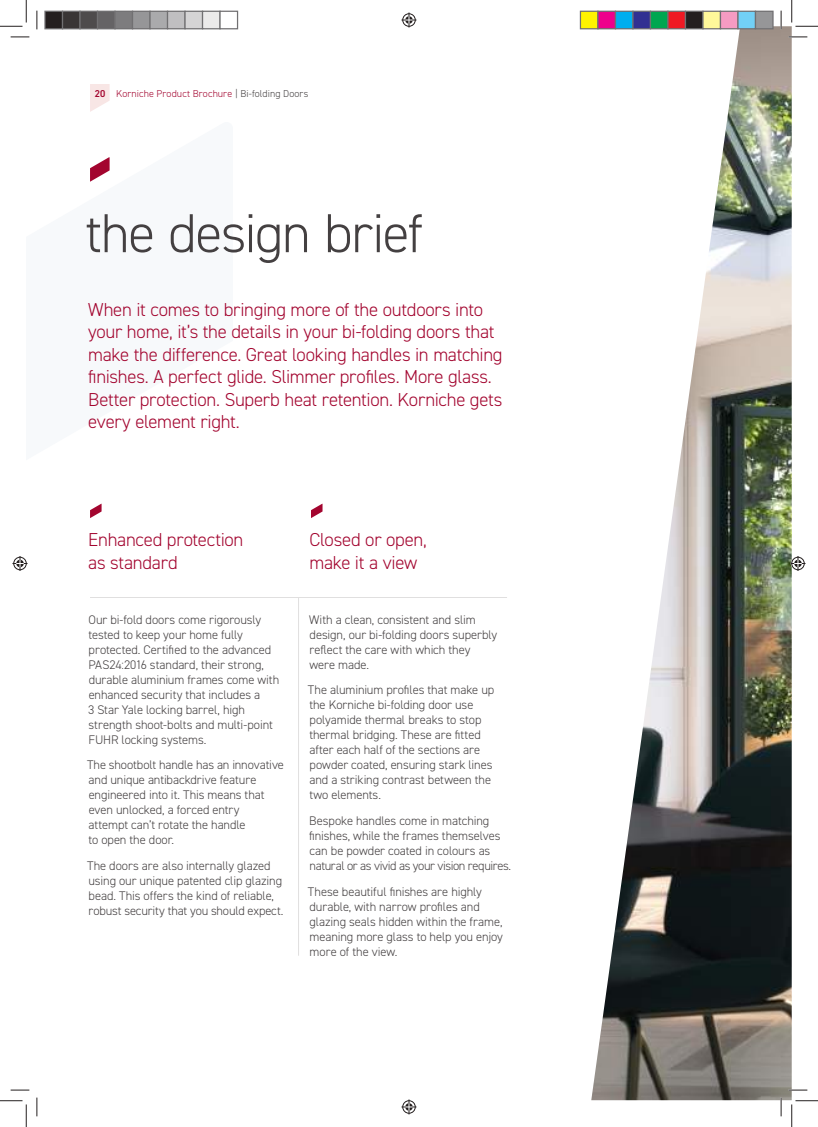
<style>
.page{position:relative;width:818px;height:1127px;background:#fff}
.page>*{position:absolute;margin:0;border:0;box-sizing:border-box;transform-origin:0 0}
.t1{font:300 55px "DIN2014";letter-spacing:-.025em;color:#444041}
.t2{font:300 18.75px/22.5px "DIN2014";letter-spacing:-.015em;color:#a3052f}
.t3{font:300 12.5px/15px "DIN2014";letter-spacing:-.005em;color:#444041}
.t4{font:300 10px "DIN2014";letter-spacing:.01em;color:#a3052f}
.s1{font-weight:600}
.s2{color:#444041}
</style>
<div class="page">
<svg style="left:90px;top:157px;width:20px;height:25px"></svg>
<img style="left:591px;top:26px;width:201px;height:1073px">
<hr style="left:298px;top:597px;width:1px;height:358px;background:#e0dfdf">
<hr style="left:90px;top:597px;width:417px;height:1px;background:#e0dfdf">
<svg style="left:90px;top:503px;width:12px;height:15px"></svg>
<svg style="left:311px;top:504px;width:11px;height:14px"></svg>
<svg style="left:90px;top:84px;width:20px;height:28px"></svg>
<svg style="left:11px;top:36px;width:18px;height:2px"></svg>
<svg style="left:788px;top:36px;width:19px;height:2px"></svg>
<svg style="left:11px;top:1089px;width:18px;height:1px"></svg>
<svg style="left:788px;top:1088px;width:19px;height:2px"></svg>
<svg style="left:36px;top:11px;width:2px;height:18px"></svg>
<svg style="left:36px;top:1097px;width:2px;height:18px"></svg>
<svg style="left:780px;top:11px;width:2px;height:18px"></svg>
<svg style="left:780px;top:1097px;width:2px;height:18px"></svg>
<svg style="left:0;top:0;width:27px;height:27px"></svg>
<svg style="left:0;top:1100px;width:27px;height:26px"></svg>
<svg style="left:791px;top:0;width:27px;height:27px"></svg>
<svg style="left:791px;top:1100px;width:27px;height:26px"></svg>
<svg style="left:401px;top:13px;width:15px;height:15px"></svg>
<svg style="left:401px;top:1099px;width:15px;height:15px"></svg>
<svg style="left:13px;top:556px;width:15px;height:15px"></svg>
<svg style="left:790px;top:556px;width:15px;height:15px"></svg>
<div style="left:45px;top:11px;width:18px;height:18px;background:#241f1f"></div>
<div style="left:44px;top:11px;width:19px;height:18px;border:1px solid #717072"></div>
<div style="left:63px;top:11px;width:17px;height:18px;background:#393535"></div>
<div style="left:62px;top:11px;width:19px;height:18px;border:1px solid #717072"></div>
<div style="left:80px;top:11px;width:18px;height:18px;background:#4e4b4c"></div>
<div style="left:79px;top:11px;width:19px;height:18px;border:1px solid #717072"></div>
<div style="left:98px;top:11px;width:17px;height:18px;background:#656365"></div>
<div style="left:97px;top:11px;width:19px;height:18px;border:1px solid #717072"></div>
<div style="left:115px;top:11px;width:18px;height:18px;background:#7d7c7e"></div>
<div style="left:114px;top:11px;width:19px;height:18px;border:1px solid #717072"></div>
<div style="left:133px;top:11px;width:17px;height:18px;background:#969698"></div>
<div style="left:132px;top:11px;width:19px;height:18px;border:1px solid #717072"></div>
<div style="left:150px;top:11px;width:18px;height:18px;background:#aaaaac"></div>
<div style="left:149px;top:11px;width:19px;height:18px;border:1px solid #717072"></div>
<div style="left:168px;top:11px;width:17px;height:18px;background:#c0bfc1"></div>
<div style="left:167px;top:11px;width:19px;height:18px;border:1px solid #717072"></div>
<div style="left:185px;top:11px;width:18px;height:18px;background:#d5d4d5"></div>
<div style="left:184px;top:11px;width:19px;height:18px;border:1px solid #717072"></div>
<div style="left:203px;top:11px;width:17px;height:18px;background:#ebeaea"></div>
<div style="left:202px;top:11px;width:19px;height:18px;border:1px solid #717072"></div>
<div style="left:219px;top:11px;width:19px;height:18px;border:1px solid #717072"></div>
<div style="left:580px;top:11px;width:18px;height:18px;background:#fff300"></div>
<div style="left:580px;top:11px;width:18px;height:18px;border:1px solid #717072"></div>
<div style="left:598px;top:11px;width:17px;height:18px;background:#ee008c"></div>
<div style="left:597px;top:11px;width:19px;height:18px;border:1px solid #717072"></div>
<div style="left:615px;top:11px;width:18px;height:18px;background:#00aeef"></div>
<div style="left:615px;top:11px;width:18px;height:18px;border:1px solid #717072"></div>
<div style="left:633px;top:11px;width:17px;height:18px;background:#313092"></div>
<div style="left:632px;top:11px;width:19px;height:18px;border:1px solid #717072"></div>
<div style="left:650px;top:11px;width:18px;height:18px;background:#00a650"></div>
<div style="left:650px;top:11px;width:18px;height:18px;border:1px solid #717072"></div>
<div style="left:668px;top:11px;width:17px;height:18px;background:#ef1923"></div>
<div style="left:667px;top:11px;width:19px;height:18px;border:1px solid #717072"></div>
<div style="left:685px;top:11px;width:18px;height:18px;background:#241f1f"></div>
<div style="left:685px;top:11px;width:18px;height:18px;border:1px solid #717072"></div>
<div style="left:703px;top:11px;width:17px;height:18px;background:#fff89a"></div>
<div style="left:702px;top:11px;width:19px;height:18px;border:1px solid #717072"></div>
<div style="left:720px;top:11px;width:18px;height:18px;background:#f69bc2"></div>
<div style="left:720px;top:11px;width:18px;height:18px;border:1px solid #717072"></div>
<div style="left:738px;top:11px;width:17px;height:18px;background:#72d0f6"></div>
<div style="left:737px;top:11px;width:19px;height:18px;border:1px solid #717072"></div>
<div style="left:755px;top:11px;width:18px;height:18px;background:#969698"></div>
<div style="left:755px;top:11px;width:18px;height:18px;border:1px solid #717072"></div>
<p class="t4" style="left:95px;top:87px;width:215px"><span class="s1">20</span> Korniche Product Brochure <span class="s2">| Bi-folding Doors</span></p>
<h1 class="t1" style="left:85px;top:200px;width:340px">the design brief</h1>
<p class="t2" style="left:88px;top:298px;width:416px">When it comes to bringing more of the outdoors into your home, it’s the details in your bi-folding doors that make the difference. Great looking handles in matching finishes. A perfect glide. Slimmer profiles. More glass.<br>Better protection. Superb heat retention. Korniche gets every element right.</p>
<h2 class="t2" style="left:88px;top:528px;width:157px">Enhanced protection as standard</h2>
<h2 class="t2" style="left:309px;top:528px;width:119px">Closed or open, make it a view</h2>
<p class="t3" style="left:88px;top:611px;width:193px">Our bi-fold doors come rigorously tested to keep your home fully protected. Certified to the advanced PAS24:2016 standard, their strong, durable aluminium frames come with enhanced security that includes a<br>3 Star Yale locking barrel, high strength shoot-bolts and multi-point FUHR locking systems.</p>
<p class="t3" style="left:87px;top:757px;width:198px">The shootbolt handle has an innovative and unique antibackdrive feature engineered into it. This means that even unlocked, a forced entry<br>attempt can’t rotate the handle<br>to open the door.</p>
<p class="t3" style="left:87px;top:858px;width:198px">The doors are also internally glazed using our unique patented clip glazing bead. This offers the kind of reliable, robust security that you should expect.</p>
<p class="t3" style="left:309px;top:611px;width:190px">With a clean, consistent and slim design, our bi-folding doors superbly reflect the care with which they were made.</p>
<p class="t3" style="left:308px;top:682px;width:188px">The aluminium profiles that make up the Korniche bi-folding door use polyamide thermal breaks to stop thermal bridging. These are fitted after each half of the sections are powder coated, ensuring stark lines and a striking contrast between the two elements.</p>
<p class="t3" style="left:309px;top:813px;width:204px">Bespoke handles come in matching finishes, while the frames themselves can be powder coated in colours as natural or as vivid as your vision requires.</p>
<p class="t3" style="left:308px;top:883px;width:197px">These beautiful finishes are highly durable, with narrow profiles and glazing seals hidden within the frame, meaning more glass to help you enjoy more of the view.</p>
</div>
